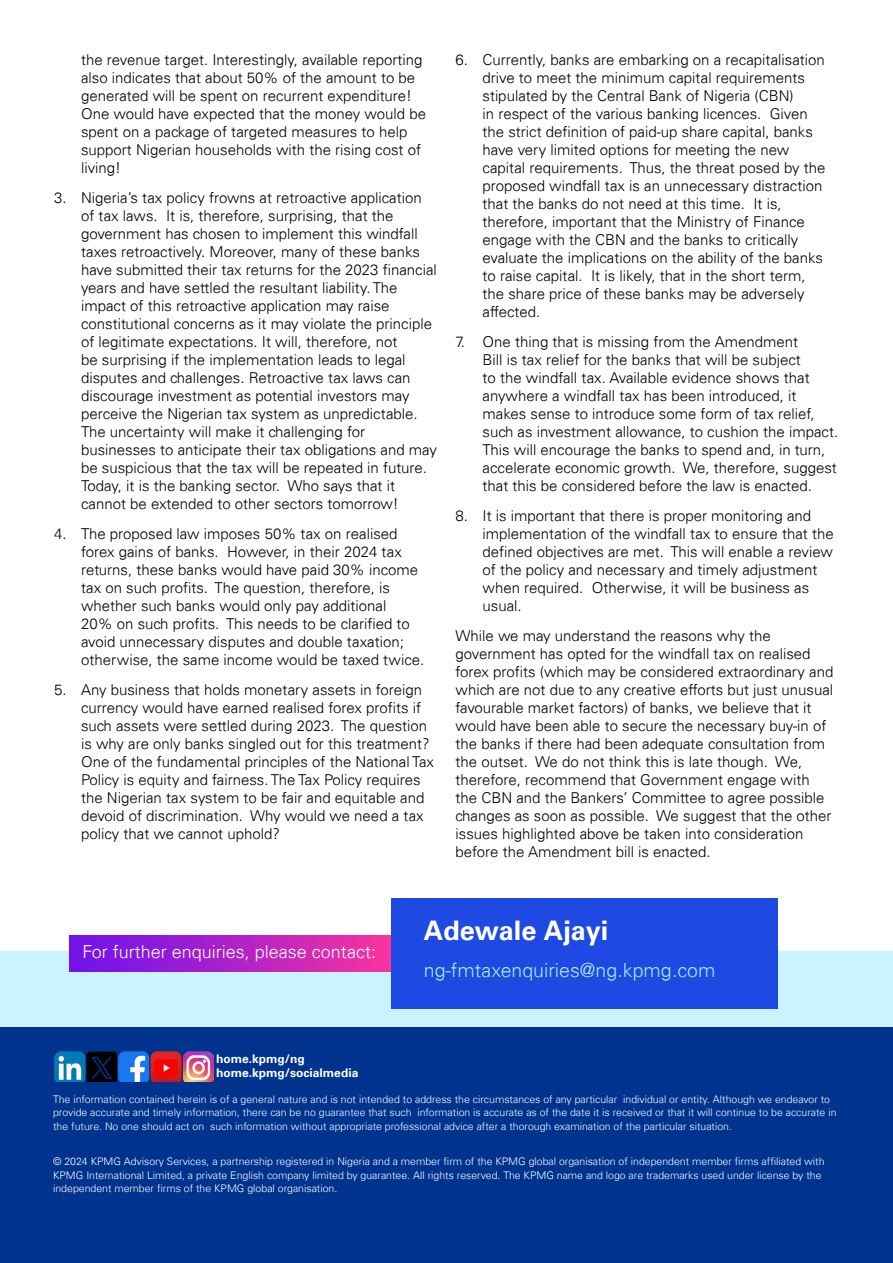
<style>
.page{position:relative;width:893px;height:1263px;background:#fff}
.page>*{position:absolute;margin:0;border:0;box-sizing:border-box;transform-origin:0 0}
.t1{font:700 27px "Univers";color:#fff}
.t2{font:300 19.5px "Univers 45";color:#aceaff}
.t3{font:300 18px "Univers 45";color:#fff}
.t4{font:300 15px/18px "Univers 45";color:#000}
.t5{font:700 12px/14.4px "Univers";color:#fff}
.t6{font:300 10.5px/13.5px "Universfor KPMG";color:#fff}
</style>
<div class="page">
<div style="left:0;top:951px;width:893px;height:77px;background:#cbf2ff"></div>
<div style="left:391px;top:898px;width:386px;height:110px;background:#1e49e2"></div>
<div style="left:0;top:1028px;width:892px;height:235px;background:#00338d"></div>
<img style="left:54px;top:1052px;width:159px;height:30px">
<hr style="left:424px;top:979px;width:291px;height:1px;background:#0563c1">
<div style="left:70px;top:935px;width:321px;height:36px;background:linear-gradient(to right,#6911ef,#f7339f)"></div>
<p class="t4" style="left:81px;top:51px;width:347px">the revenue target. Interestingly, available reporting also indicates that about 50% of the amount to be generated will be spent on recurrent expenditure!<br>One would have expected that the money would be spent on a package of targeted measures to help support Nigerian households with the rising cost of living!</p>
<p class="t4" style="left:81px;top:189px;width:357px;text-indent:-27px">3. Nigeria’s tax policy frowns at retroactive application of tax laws. It is, therefore, surprising, that the government has chosen to implement this windfall taxes retroactively. Moreover, many of these banks have submitted their tax returns for the 2023 financial years and have settled the resultant liability. The impact of this retroactive application may raise constitutional concerns as it may violate the principle of legitimate expectations. It will, therefore, not<br>be surprising if the implementation leads to legal disputes and challenges. Retroactive tax laws can discourage investment as potential investors may perceive the Nigerian tax system as unpredictable.<br>The uncertainty will make it challenging for businesses to anticipate their tax obligations and may be suspicious that the tax will be repeated in future.<br>Today, it is the banking sector. Who says that it cannot be extended to other sectors tomorrow!</p>
<p class="t4" style="left:81px;top:525px;width:345px;text-indent:-27px">4. The proposed law imposes 50% tax on realised forex gains of banks. However, in their 2024 tax returns, these banks would have paid 30% income tax on such profits. The question, therefore, is whether such banks would only pay additional<br>20% on such profits. This needs to be clarified to avoid unnecessary disputes and double taxation; otherwise, the same income would be taxed twice.</p>
<p class="t4" style="left:81px;top:681px;width:355px;text-indent:-27px">5. Any business that holds monetary assets in foreign currency would have earned realised forex profits if such assets were settled during 2023. The question is why are only banks singled out for this treatment?<br>One of the fundamental principles of the National Tax Policy is equity and fairness. The Tax Policy requires the Nigerian tax system to be fair and equitable and devoid of discrimination. Why would we need a tax policy that we cannot uphold?</p>
<p class="t4" style="left:482px;top:51px;width:345px;text-indent:-27px">6. Currently, banks are embarking on a recapitalisation drive to meet the minimum capital requirements stipulated by the Central Bank of Nigeria (CBN)<br>in respect of the various banking licences. Given the strict definition of paid-up share capital, banks have very limited options for meeting the new capital requirements. Thus, the threat posed by the proposed windfall tax is an unnecessary distraction that the banks do not need at this time. It is, therefore, important that the Ministry of Finance engage with the CBN and the banks to critically evaluate the implications on the ability of the banks to raise capital. It is likely, that in the short term, the share price of these banks may be adversely affected.</p>
<p class="t4" style="left:482px;top:333px;width:357px;text-indent:-27px">7. One thing that is missing from the Amendment<br>Bill is tax relief for the banks that will be subject<br>to the windfall tax. Available evidence shows that anywhere a windfall tax has been introduced, it makes sense to introduce some form of tax relief, such as investment allowance, to cushion the impact.<br>This will encourage the banks to spend and, in turn, accelerate economic growth. We, therefore, suggest that this be considered before the law is enacted.</p>
<p class="t4" style="left:482px;top:507px;width:353px;text-indent:-27px">8. It is important that there is proper monitoring and implementation of the windfall tax to ensure that the defined objectives are met. This will enable a review of the policy and necessary and timely adjustment when required. Otherwise, it will be business as usual.</p>
<p class="t4" style="left:455px;top:627px;width:379px">While we may understand the reasons why the government has opted for the windfall tax on realised forex profits (which may be considered extraordinary and which are not due to any creative efforts but just unusual favourable market factors) of banks, we believe that it would have been able to secure the necessary buy-in of the banks if there had been adequate consultation from the outset. We do not think this is late though. We, therefore, recommend that Government engage with the CBN and the Bankers’ Committee to agree possible changes as soon as possible. We suggest that the other issues highlighted above be taken into consideration before the Amendment bill is enacted.</p>
<p class="t3" style="left:83px;top:940px;width:295px">For further enquiries, please contact:</p>
<p class="t5" style="left:216px;top:1052px;width:144px">home.kpmg/ng home.kpmg/socialmedia</p>
<h1 class="t1" style="left:424px;top:914px;width:186px">Adewale Ajayi</h1>
<h2 class="t2" style="left:424px;top:958px;width:293px">ng-fmtaxenquiries@ng.kpmg.com</h2>
<p class="t6" style="left:53px;top:1092px;width:785px">The information contained herein is of a general nature and is not intended to address the circumstances of any particular individual or entity. Although we endeavor to provide accurate and timely information, there can be no guarantee that such information is accurate as of the date it is received or that it will continue to be accurate in the future. No one should act on such information without appropriate professional advice after a thorough examination of the particular situation.</p>
<p class="t6" style="left:53px;top:1155px;width:773px">© 2024 KPMG Advisory Services, a partnership registered in Nigeria and a member firm of the KPMG global organisation of independent member firms affiliated with<br>KPMG International Limited, a private English company limited by guarantee. All rights reserved. The KPMG name and logo are trademarks used under license by the independent member firms of the KPMG global organisation.</p>
</div>
